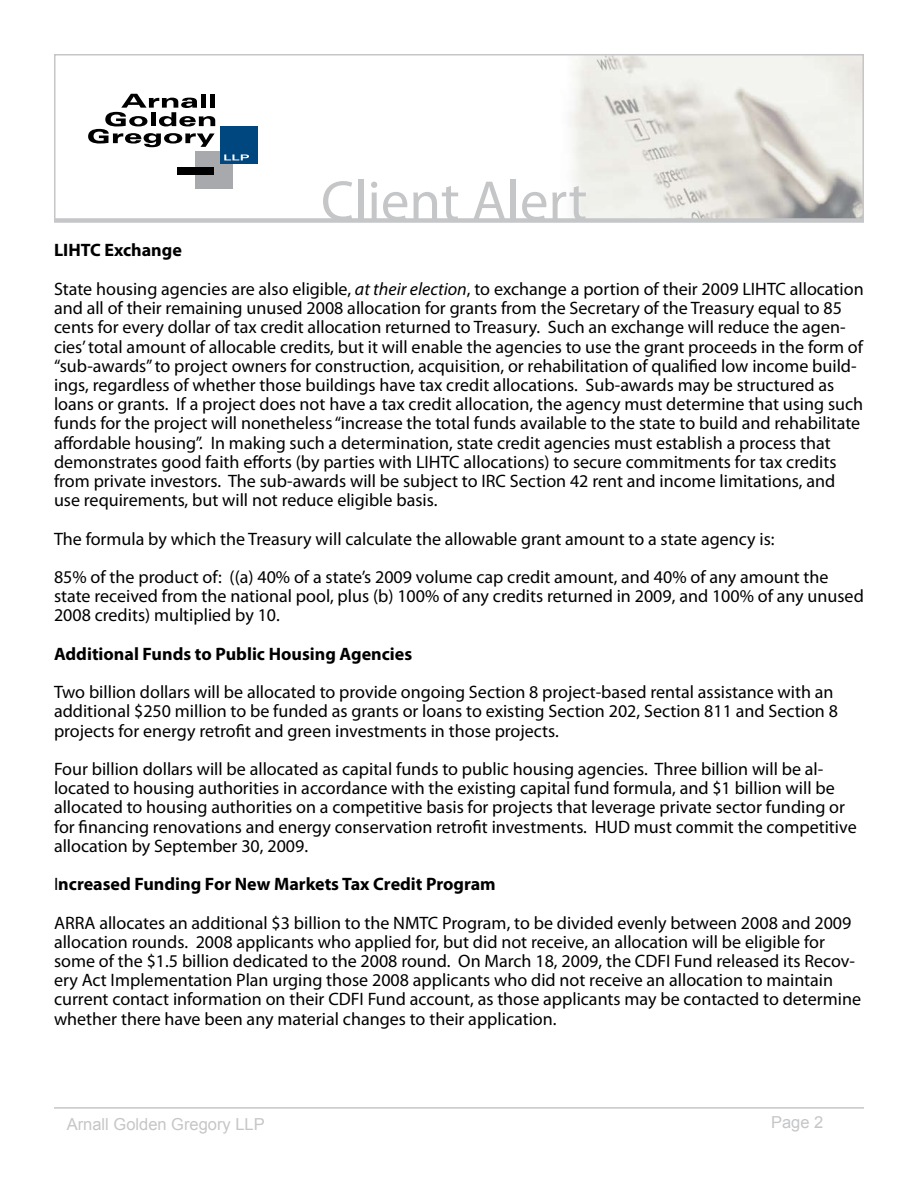
<style>
.page{position:relative;width:918px;height:1188px;background:#fff}
.page>*{position:absolute;margin:0;border:0;box-sizing:border-box;transform-origin:0 0}
.t1{font:57px "Myriad Pro";color:#c5c6c8}
.t2{font:18px/19.2px "Myriad Pro";color:#000}
.t3{font:700 18px "Myriad Pro";color:#000}
.t4{font:16.5px "Arial";color:#c5c6c8}
.s1{font-weight:700}
.s2{font-style:italic}
</style>
<div class="page">
<hr style="left:54px;top:1107px;width:810px;height:2px;background:#c5c6c8">
<div style="left:54px;top:218px;width:810px;height:5px;background:#d3d4d5"></div>
<svg style="left:54px;top:54px;width:810px;height:168px"></svg>
<h1 class="t1" style="left:321px;top:166px;width:268px">Client Alert</h1>
<p class="t2" style="left:54px;top:231px;width:811px;line-height:38.4px"><span class="s1">LIHTC Exchange<br></span>State housing agencies are also eligible, <span class="s2">at their election</span>, to exchange a portion of their 2009 LIHTC allocation</p>
<p class="t2" style="left:54px;top:298px;width:811px">and all of their remaining unused 2008 allocation for grants from the Secretary of the Treasury equal to 85 cents for every dollar of tax credit allocation returned to Treasury. Such an exchange will reduce the agen&shy;cies’ total amount of allocable credits, but it will enable the agencies to use the grant proceeds in the form of “sub-awards” to project owners for construction, acquisition, or rehabilitation of qualified low income build&shy;ings, regardless of whether those buildings have tax credit allocations. Sub-awards may be structured as loans or grants. If a project does not have a tax credit allocation, the agency must determine that using such funds for the project will nonetheless “increase the total funds available to the state to build and rehabilitate affordable housing”. In making such a determination, state credit agencies must establish a process that demonstrates good faith efforts (by parties with LIHTC allocations) to secure commitments for tax credits from private investors. The sub-awards will be subject to IRC Section 42 rent and income limitations, and use requirements, but will not reduce eligible basis.</p>
<p class="t2" style="left:54px;top:519px;width:776px;line-height:38.4px">The formula by which the Treasury will calculate the allowable grant amount to a state agency is:<br>85% of the product of: ((a) 40% of a state’s 2009 volume cap credit amount, and 40% of any amount the</p>
<p class="t2" style="left:54px;top:586px;width:811px">state received from the national pool, plus (b) 100% of any credits returned in 2009, and 100% of any unused<br>2008 credits) multiplied by 10.</p>
<p class="t3" style="left:54px;top:642px;width:360px">Additional Funds to Public Housing Agencies</p>
<p class="t2" style="left:54px;top:682px;width:786px">Two billion dollars will be allocated to provide ongoing Section 8 project-based rental assistance with an additional $250 million to be funded as grants or loans to existing Section 202, Section 811 and Section 8 projects for energy retrofit and green investments in those projects.</p>
<p class="t2" style="left:54px;top:759px;width:804px">Four billion dollars will be allocated as capital funds to public housing agencies. Three billion will be al&shy;located to housing authorities in accordance with the existing capital fund formula, and $1 billion will be allocated to housing authorities on a competitive basis for projects that leverage private sector funding or for financing renovations and energy conservation retrofit investments. HUD must commit the competitive allocation by September 30, 2009.</p>
<p class="t2" style="left:54px;top:865px;width:799px;line-height:38.4px">I<span class="s1">ncreased Funding For New Markets Tax Credit Program<br></span>ARRA allocates an additional $3 billion to the NMTC Program, to be divided evenly between 2008 and 2009</p>
<p class="t2" style="left:54px;top:932px;width:809px">allocation rounds. 2008 applicants who applied for, but did not receive, an allocation will be eligible for some of the $1.5 billion dedicated to the 2008 round. On March 18, 2009, the CDFI Fund released its Recov&shy;ery Act Implementation Plan urging those 2008 applicants who did not receive an allocation to maintain current contact information on their CDFI Fund account, as those applicants may be contacted to determine whether there have been any material changes to their application.</p>
<p class="t4" style="left:67px;top:1114px;width:200px">Arnall Golden Gregory LLP</p>
<p class="t4" style="left:771px;top:1111px;width:54px">Page 2</p>
</div>
